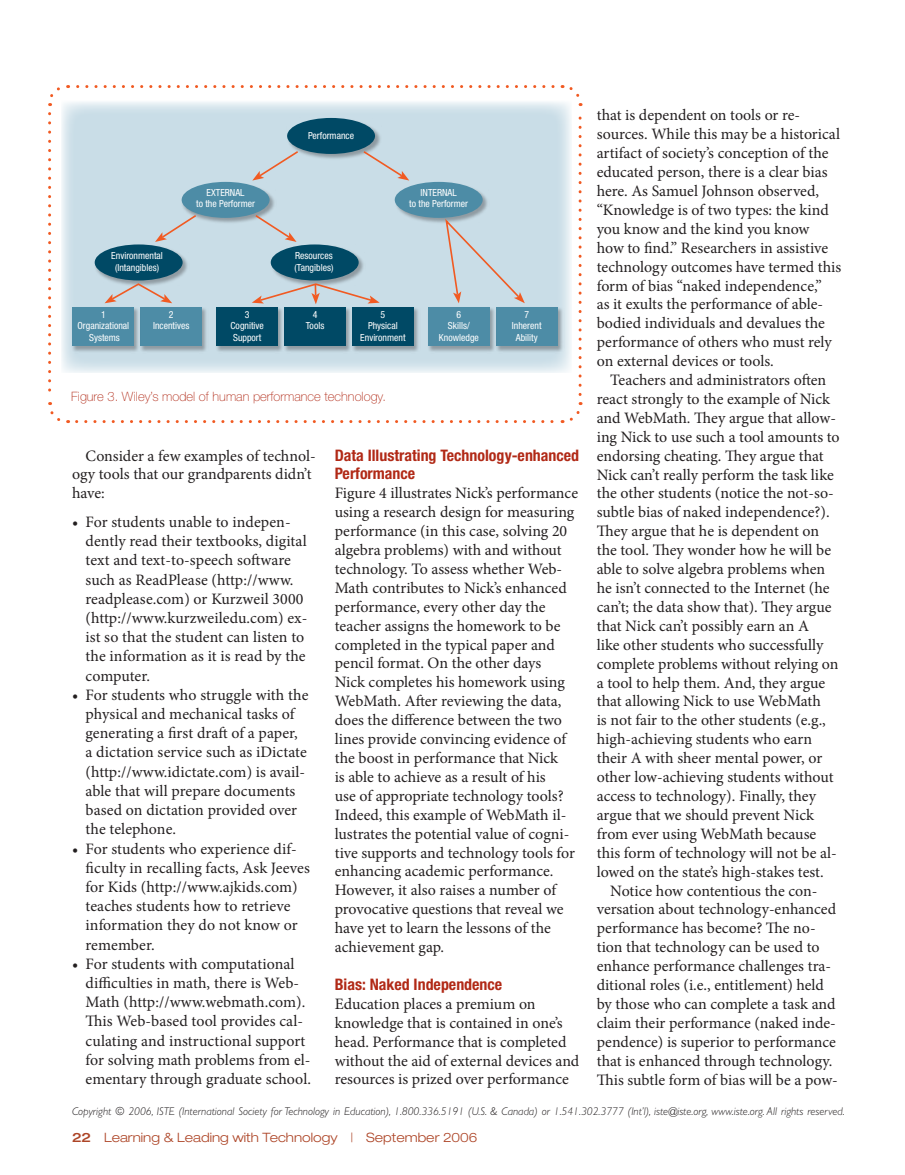
<style>
.page{position:relative;width:905px;height:1175px;background:#fff}
.page>*{position:absolute;margin:0;border:0;box-sizing:border-box;transform-origin:0 0}
.t1{font:15.9px/18.9px "Minion Pro";color:#231f20}
.t2{font:700 condensed 15.9px/18.9px "Helvetica Neue LT Std";color:#b12916}
.t3{font:100 12.9px "Helvetica Neue LT Std";color:#b12916}
.t4{font:300 expanded 12.9px "Helvetica Neue LT Std";color:#ad4527}
.t5{font:italic 300 11.25px "Gill Sans Std";color:#231f20}
.t6{font:condensed 9.75px/11.4px "Helvetica Neue LT Std";color:#fff;text-align:center}
.s1{font-weight:500}
</style>
<div class="page">
<div style="left:61px;top:101px;width:510px;height:272px;background:#c9dde7"></div>
<div style="left:270px;top:244px;width:95px;height:43px;background:#231f20;opacity:.35"></div>
<div style="left:271px;top:244px;width:87px;height:36px;background:#004965;border-radius:50%"></div>
<div style="left:94px;top:244px;width:95px;height:43px;background:#231f20;opacity:.35"></div>
<div style="left:95px;top:244px;width:88px;height:36px;background:#004965;border-radius:50%"></div>
<div style="left:286px;top:117px;width:96px;height:44px;background:#231f20;opacity:.35"></div>
<div style="left:287px;top:118px;width:88px;height:36px;background:#004965;border-radius:50%"></div>
<div style="left:394px;top:181px;width:95px;height:44px;background:#231f20;opacity:.35"></div>
<div style="left:395px;top:182px;width:87px;height:36px;background:#4d8ca6;border-radius:50%"></div>
<div style="left:495px;top:306px;width:69px;height:47px;background:#231f20;opacity:.35"></div>
<div style="left:496px;top:307px;width:61px;height:39px;background:#4d8ca6"></div>
<div style="left:427px;top:306px;width:69px;height:47px;background:#231f20;opacity:.35"></div>
<div style="left:428px;top:307px;width:61px;height:39px;background:#4d8ca6"></div>
<div style="left:351px;top:306px;width:69px;height:47px;background:#231f20;opacity:.35"></div>
<div style="left:352px;top:307px;width:61px;height:39px;background:#004965"></div>
<div style="left:283px;top:306px;width:69px;height:47px;background:#231f20;opacity:.35"></div>
<div style="left:284px;top:307px;width:61px;height:39px;background:#004965"></div>
<div style="left:215px;top:306px;width:69px;height:47px;background:#231f20;opacity:.35"></div>
<div style="left:216px;top:307px;width:61px;height:39px;background:#004965"></div>
<div style="left:139px;top:306px;width:69px;height:47px;background:#231f20;opacity:.35"></div>
<div style="left:140px;top:307px;width:61px;height:39px;background:#4d8ca6"></div>
<div style="left:181px;top:181px;width:95px;height:44px;background:#231f20;opacity:.35"></div>
<div style="left:182px;top:182px;width:87px;height:36px;background:#4d8ca6;border-radius:50%"></div>
<div style="left:71px;top:306px;width:69px;height:47px;background:#231f20;opacity:.35"></div>
<div style="left:72px;top:307px;width:61px;height:39px;background:#4d8ca6"></div>
<svg style="left:253px;top:149px;width:47px;height:31px"></svg>
<svg style="left:361px;top:149px;width:48px;height:31px"></svg>
<svg style="left:155px;top:213px;width:43px;height:29px"></svg>
<svg style="left:253px;top:213px;width:43px;height:29px"></svg>
<svg style="left:444px;top:216px;width:81px;height:87px"></svg>
<svg style="left:252px;top:282px;width:127px;height:22px"></svg>
<svg style="left:105px;top:282px;width:67px;height:21px"></svg>
<svg style="left:48px;top:87px;width:14px;height:19px"></svg>
<svg style="left:48px;top:114px;width:21px;height:310px"></svg>
<svg style="left:77px;top:402px;width:506px;height:21px"></svg>
<svg style="left:562px;top:85px;width:19px;height:309px"></svg>
<svg style="left:68px;top:85px;width:485px;height:3px"></svg>
<p class="t6" style="left:308px;top:130px;width:47px">Performance</p>
<p class="t6" style="left:196px;top:187px;width:60px">EXTERNAL<br>to the Performer</p>
<p class="t6" style="left:409px;top:187px;width:60px">INTERNAL<br>to the Performer</p>
<p class="t6" style="left:111px;top:250px;width:53px">Environmental (Intangibles)</p>
<p class="t6" style="left:294px;top:250px;width:40px;text-align:left">Resources (Tangibles)</p>
<p class="t6" style="left:77px;top:308px;width:53px">1<br>Organizational<br>Systems</p>
<p class="t6" style="left:153px;top:308px;width:38px">2<br>Incentives</p>
<p class="t6" style="left:230px;top:308px;width:35px">3<br>Cognitive<br>Support</p>
<p class="t6" style="left:306px;top:308px;width:20px">4<br>Tools</p>
<p class="t6" style="left:360px;top:308px;width:47px">5<br>Physical<br>Environment</p>
<p class="t6" style="left:439px;top:308px;width:41px">6<br>Skills/<br>Knowledge</p>
<p class="t6" style="left:512px;top:308px;width:31px">7<br>Inherent<br>Ability</p>
<p class="t3" style="left:71px;top:389px;width:316px">Figure 3. Wiley’s model of human performance technology.</p>
<p class="t1" style="left:72px;top:446px;width:245px;text-indent:14px">Consider a few examples of technol&shy;ogy tools that our grandparents didn’t have:</p>
<p class="t1" style="left:86px;top:512px;width:223px;text-indent:-14px">• For students unable to indepen&shy;dently read their textbooks, digital text and text-to-speech software such as ReadPlease (http://www. readplease.com) or Kurzweil 3000 (http://www.kurzweiledu.com) ex&shy;ist so that the student can listen to the information as it is read by the computer.</p>
<p class="t1" style="left:86px;top:685px;width:224px;text-indent:-13px">• For students who struggle with the physical and mechanical tasks of generating a first draft of a paper, a dictation service such as iDictate (http://www.idictate.com) is avail&shy;able that will prepare documents based on dictation provided over the telephone.</p>
<p class="t1" style="left:86px;top:839px;width:226px;text-indent:-13px">• For students who experience dif&shy;ficulty in recalling facts, Ask Jeeves for Kids (http://www.ajkids.com) teaches students how to retrieve information they do not know or remember.</p>
<p class="t1" style="left:86px;top:954px;width:227px;text-indent:-13px">• For students with computational difficulties in math, there is Web-Math (http://www.webmath.com).<br>This Web-based tool provides cal&shy;culating and instructional support for solving math problems from el&shy;ementary through graduate school.</p>
<p class="t2" style="left:335px;top:445px;width:246px">Data Illustrating Technology-enhanced<br>Performance</p>
<p class="t1" style="left:335px;top:484px;width:245px">Figure 4 illustrates Nick’s performance using a research design for measuring performance (in this case, solving 20 algebra problems) with and without technology. To assess whether Web-Math contributes to Nick’s enhanced performance, every other day the teacher assigns the homework to be completed in the typical paper and pencil format. On the other days<br>Nick completes his homework using WebMath. After reviewing the data, does the difference between the two lines provide convincing evidence of the boost in performance that Nick<br>is able to achieve as a result of his<br>use of appropriate technology tools?<br>Indeed, this example of WebMath il&shy;lustrates the potential value of cogni&shy;tive supports and technology tools for enhancing academic performance.<br>However, it also raises a number of provocative questions that reveal we have yet to learn the lessons of the achievement gap.</p>
<p class="t2" style="left:335px;top:974px;width:169px">Bias: Naked Independence</p>
<p class="t1" style="left:335px;top:994px;width:246px">Education places a premium on knowledge that is contained in one’s head. Performance that is completed without the aid of external devices and resources is prized over performance</p>
<p class="t1" style="left:596px;top:106px;width:246px">that is dependent on tools or re&shy;sources. While this may be a historical artifact of society’s conception of the educated person, there is a clear bias here. As Samuel Johnson observed, “Knowledge is of two types: the kind you know and the kind you know<br>how to find.” Researchers in assistive technology outcomes have termed this form of bias “naked independence,”<br>as it exults the performance of able&shy;bodied individuals and devalues the performance of others who must rely on external devices or tools.</p>
<p class="t1" style="left:596px;top:370px;width:244px;text-indent:14px">Teachers and administrators often react strongly to the example of Nick and WebMath. They argue that allow&shy;ing Nick to use such a tool amounts to endorsing cheating. They argue that Nick can’t really perform the task like the other students (notice the not-so&shy;subtle bias of naked independence?).<br>They argue that he is dependent on the tool. They wonder how he will be able to solve algebra problems when he isn’t connected to the Internet (he can’t; the data show that). They argue that Nick can’t possibly earn an A<br>like other students who successfully complete problems without relying on a tool to help them. And, they argue that allowing Nick to use WebMath<br>is not fair to the other students (e.g., high-achieving students who earn their A with sheer mental power, or other low-achieving students without access to technology). Finally, they argue that we should prevent Nick from ever using WebMath because this form of technology will not be al&shy;lowed on the state’s high-stakes test.</p>
<p class="t1" style="left:596px;top:881px;width:243px;text-indent:14px">Notice how contentious the con&shy;versation about technology-enhanced performance has become? The no&shy;tion that technology can be used to enhance performance challenges tra&shy;ditional roles (i.e., entitlement) held by those who can complete a task and claim their performance (naked inde&shy;pendence) is superior to performance that is enhanced through technology.<br>This subtle form of bias will be a pow-</p>
<p class="t5" style="left:72px;top:1105px;width:774px">Copyright © 2006, ISTE (International Society for Technology in Education), 1.800.336.5191 (U.S. &amp; Canada) or 1.541.302.3777 (Int’l), iste@iste.org, www.iste.org. All rights reserved.</p>
<p class="t4" style="left:72px;top:1129px;width:407px"><span class="s1">22</span> Learning &amp; Leading with Technology | September 2006</p>
</div>
